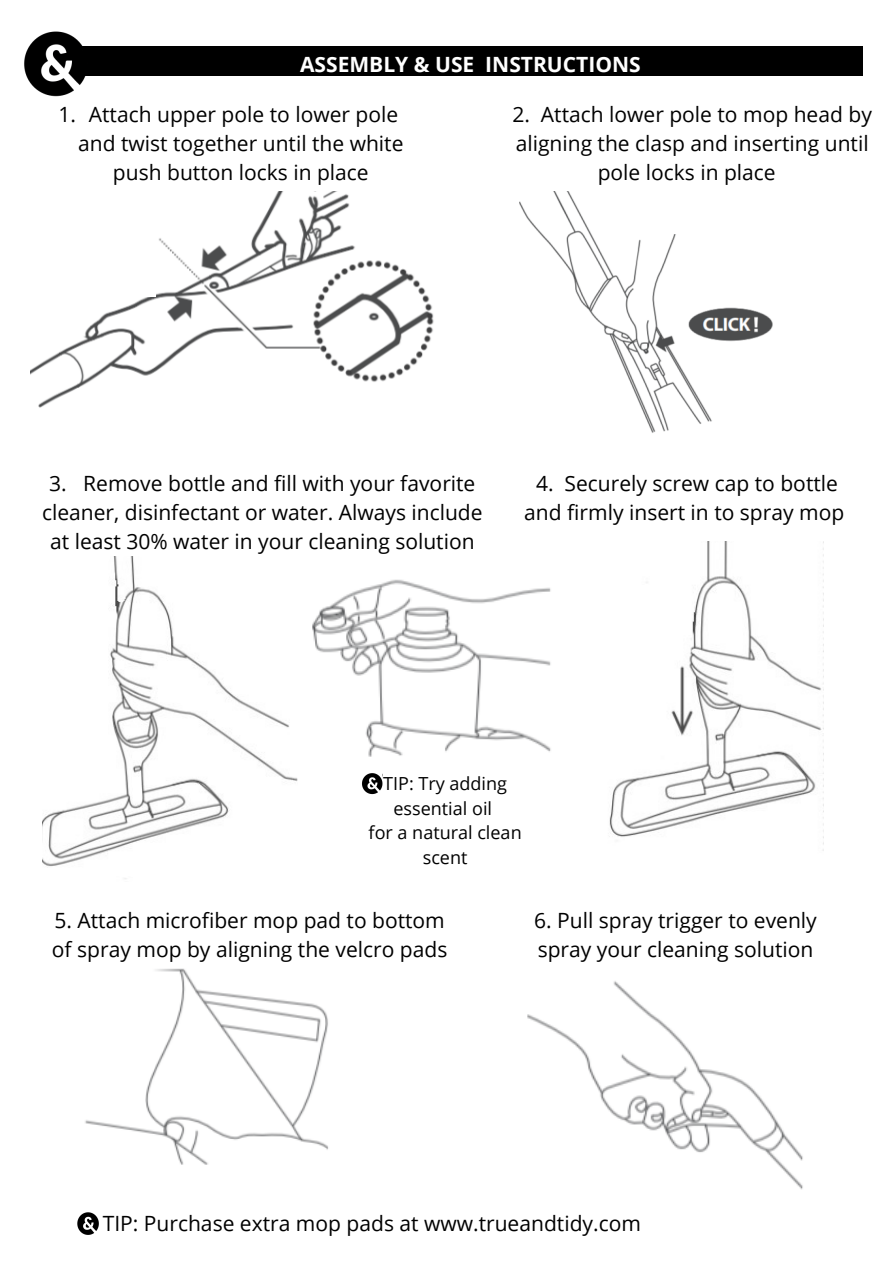
<style>
.page{position:relative;width:894px;height:1264px;background:#fff}
.page>*{position:absolute;margin:0;border:0;box-sizing:border-box;transform-origin:0 0}
.t1{font:21px/29.2px "Open Sans";color:#000;text-align:center}
.t2{font:700 21px "Open Sans";color:#fff}
.t3{font:18px/24.9px "Open Sans";color:#000;text-align:center}
</style>
<div class="page">
<div style="left:76px;top:47px;width:786px;height:29px;background:#000"></div>
<img style="left:24px;top:31px;width:63px;height:66px">
<img style="left:30px;top:192px;width:404px;height:216px">
<div style="left:37px;top:228px;width:119px;height:68px;background:#fff"></div>
<div style="left:188px;top:354px;width:119px;height:68px;background:#fff"></div>
<img style="left:520px;top:191px;width:253px;height:242px">
<div style="left:597px;top:154px;width:224px;height:79px;background:#fff"></div>
<div style="left:732px;top:391px;width:161px;height:31px;background:#fff"></div>
<img style="left:42px;top:556px;width:255px;height:323px">
<img style="left:312px;top:579px;width:239px;height:178px">
<img style="left:609px;top:541px;width:213px;height:296px">
<img style="left:362px;top:773px;width:20px;height:22px">
<img style="left:527px;top:981px;width:276px;height:209px">
<img style="left:85px;top:968px;width:244px;height:197px">
<img style="left:77px;top:1212px;width:21px;height:23px">
<p class="t2" style="left:300px;top:49px;width:342px">ASSEMBLY &amp; USE INSTRUCTIONS</p>
<p class="t1" style="left:512px;top:99px;width:361px">2. Attach lower pole to mop head by aligning the clasp and inserting until pole locks in place</p>
<p class="t1" style="left:78px;top:99px;width:326px">Attach upper pole to lower pole and twist together until the white push button locks in place</p>
<p class="t1" style="left:58px;top:99px;width:19px">1.</p>
<p class="t1" style="left:42px;top:468px;width:442px">3. Remove bottle and fill with your favorite cleaner, disinfectant or water. Always include at least 30% water in your cleaning solution</p>
<p class="t1" style="left:524px;top:468px;width:321px">4. Securely screw cap to bottle and firmly insert in to spray mop</p>
<p class="t3" style="left:383px;top:770px;width:125px">TIP: Try adding essential oil</p>
<p class="t3" style="left:368px;top:820px;width:155px">for a natural clean scent</p>
<p class="t1" style="left:52px;top:905px;width:397px;text-align:left">5. Attach microfiber mop pad to bottom of spray mop by aligning the velcro pads</p>
<p class="t1" style="left:534px;top:905px;width:284px;text-align:left">6. Pull spray trigger to evenly spray your cleaning solution</p>
<p class="t1" style="left:103px;top:1208px;width:539px">TIP: Purchase extra mop pads at www.trueandtidy.com</p>
</div>
